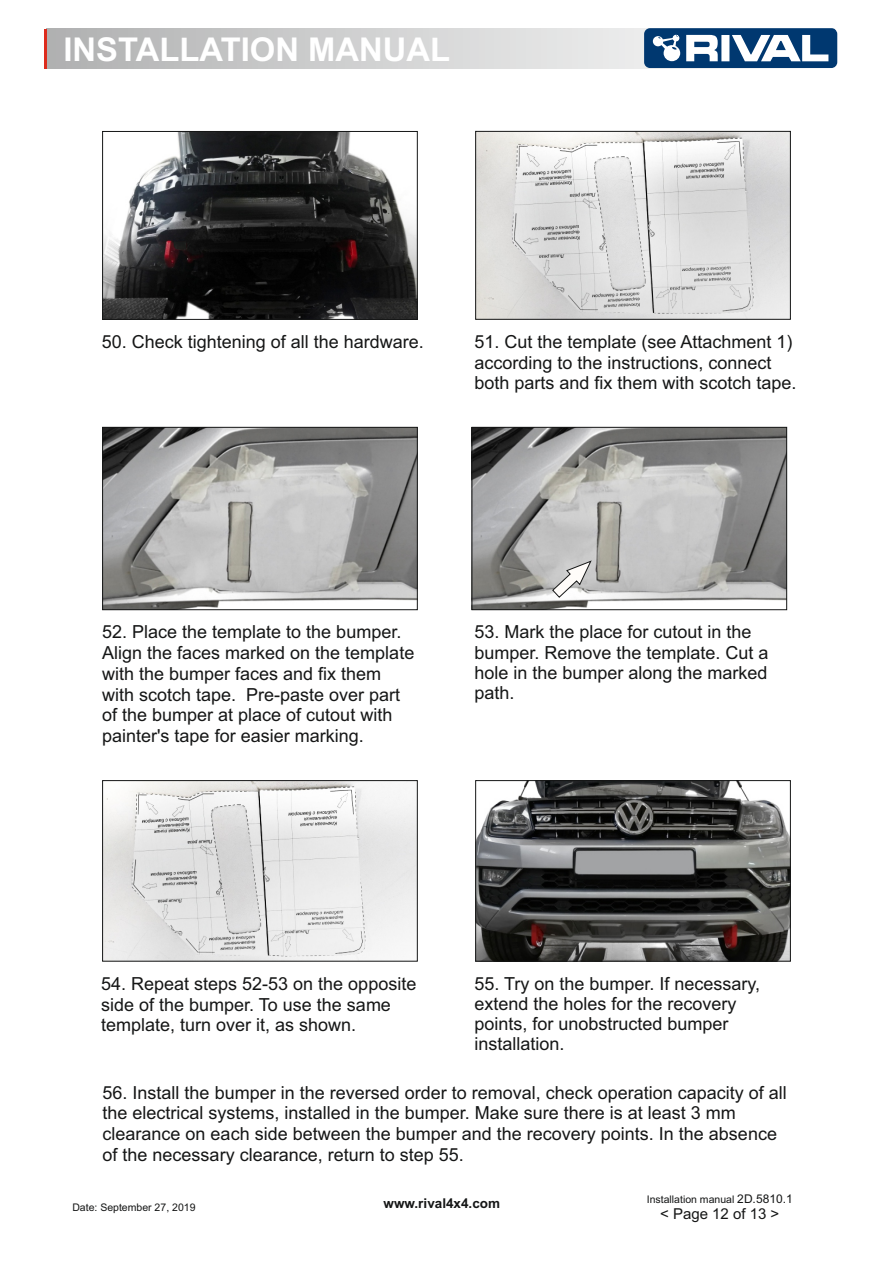
<style>
.page{position:relative;width:893px;height:1263px;background:#fff}
.page>*{position:absolute;margin:0;border:0;box-sizing:border-box;transform-origin:0 0}
.t1{font:700 32.85px "Arial";color:#fff}
.t2{font:18px/20.7px "Arial";color:#151616}
.t3{font:15px "Arial";color:#151616}
.t4{font:700 13.5px "Arial";color:#151616}
.t5{font:10.5px "Arial";color:#151616}
.s1{font-size:12px}
</style>
<div class="page">
<svg style="left:46px;top:29px;width:792px;height:40px;background:#cececf"></svg>
<hr style="left:44px;top:29px;width:2px;height:40px;background:#dd2b1c">
<svg style="left:644px;top:28px;width:193px;height:40px"></svg>
<img style="left:477px;top:782px;width:312px;height:177px">
<div style="left:475px;top:780px;width:316px;height:181px;border:1px solid #151616"></div>
<img style="left:104px;top:782px;width:312px;height:177px">
<div style="left:102px;top:780px;width:316px;height:181px;border:1px solid #151616"></div>
<img style="left:104px;top:133px;width:312px;height:185px">
<svg style="left:174px;top:241px;width:12px;height:9px"></svg>
<div style="left:102px;top:131px;width:316px;height:189px;border:1px solid #151616"></div>
<img style="left:477px;top:133px;width:312px;height:185px">
<div style="left:475px;top:131px;width:316px;height:189px;border:1px solid #151616"></div>
<img style="left:104px;top:429px;width:312px;height:179px">
<div style="left:102px;top:427px;width:316px;height:183px;border:1px solid #151616"></div>
<img style="left:473px;top:429px;width:312px;height:179px">
<div style="left:471px;top:427px;width:316px;height:183px;border:1px solid #151616"></div>
<svg style="left:552px;top:560px;width:40px;height:38px"></svg>
<h1 class="t1" style="left:64px;top:37px;width:388px">INSTALLATION MANUAL</h1>
<p class="t2" style="left:102px;top:333px;width:324px">50. Check tightening of all the hardware.</p>
<p class="t2" style="left:474px;top:334px;width:324px;line-height:20.1px">51. Cut the template (see Attachment 1) according to the instructions, connect both parts and fix them with scotch tape.</p>
<p class="t2" style="left:102px;top:623px;width:314px">52. Place the template to the bumper.<br>Align the faces marked on the template with the bumper faces and fix them with scotch tape. Pre-paste over part of the bumper at place of cutout with painter's tape for easier marking.</p>
<p class="t2" style="left:474px;top:624px;width:296px;line-height:20.1px">53. Mark the place for cutout in the bumper. Remove the template. Cut a hole in the bumper along the marked path.</p>
<p class="t2" style="left:101px;top:975px;width:317px">54. Repeat steps 52-53 on the opposite side of the bumper. To use the same template, turn over it, as shown.</p>
<p class="t2" style="left:474px;top:975px;width:287px;line-height:20.1px">55. Try on the bumper. If necessary, extend the holes for the recovery points, for unobstructed bumper installation.</p>
<p class="t2" style="left:103px;top:1084px;width:686px">56. Install the bumper in the reversed order to removal, check operation capacity of all the electrical systems, installed in the bumper. Make sure there is at least 3 mm clearance on each side between the bumper and the recovery points. In the absence of the necessary clearance, return to step 55.</p>
<p class="t5" style="left:72px;top:1204px;width:125px">Date: September 27, 2019</p>
<p class="t4" style="left:384px;top:1198px;width:118px">www.rival4x4.com</p>
<p class="t5" style="left:647px;top:1195px;width:147px">Installation manual <span class="s1">2D.5810.1</span></p>
<p class="t3" style="left:660px;top:1208px;width:121px">&lt; Page 12 of 13 &gt;</p>
</div>
